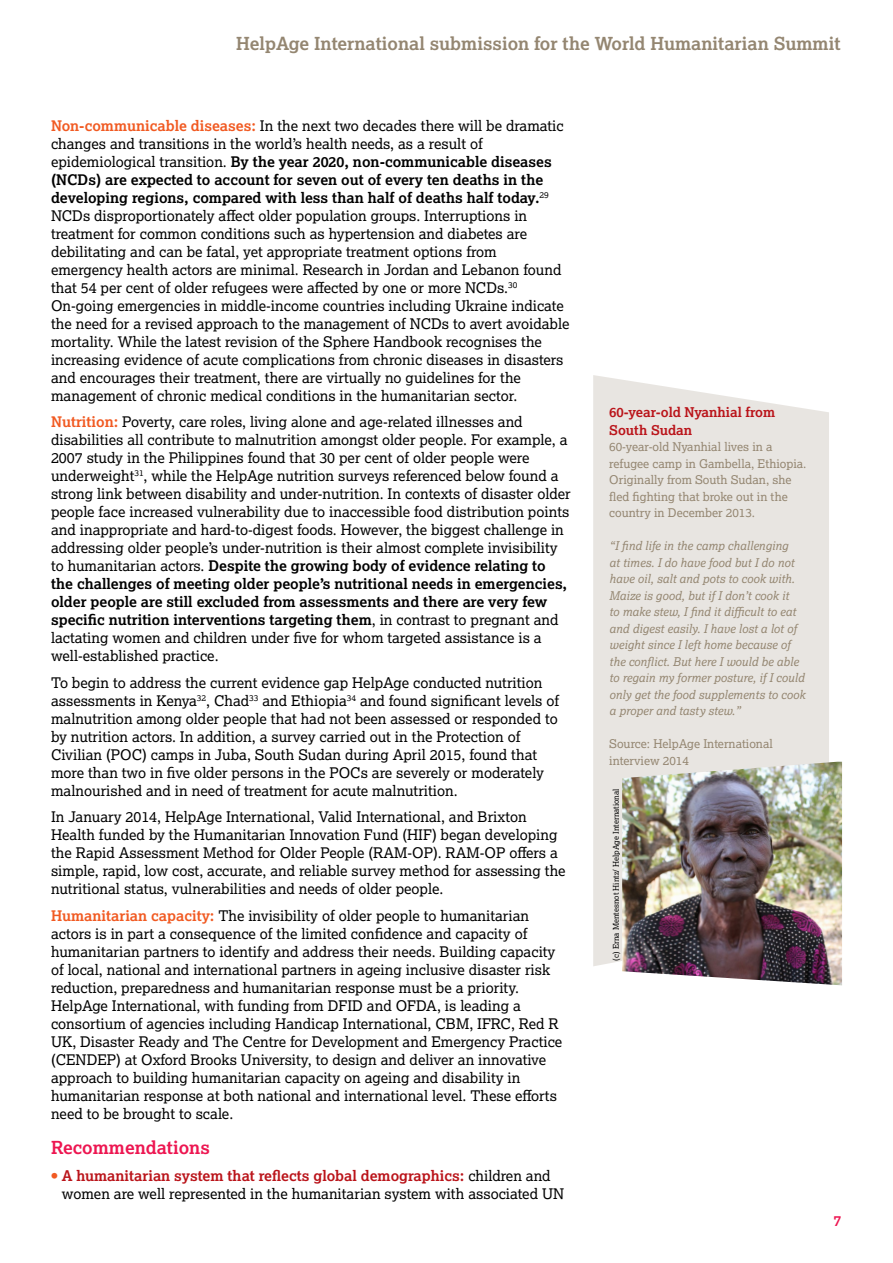
<style>
.page{position:relative;width:893px;height:1263px;background:#fff}
.page>*{position:absolute;margin:0;border:0;box-sizing:border-box;transform-origin:0 0}
.t1{font:700 18px "Lexia";color:#948671}
._3a_Text{font:700 18px "Lexia";color:#ed1651}
._3a_Text-2{font:14.7px/18px "Lexia";color:#000}
._3c_Text_with_bullet{font:14.7px/18px "Lexia";color:#000}
.t2{font:700 14.7px "Lexia";color:#ed1651}
.t3{font:700 13.5px/18px "Lexia";color:#ba141a}
.t4{font:italic 12px/16.5px "Lexia";color:#948671}
.t5{font:12px/16.5px "Lexia";color:#948671}
.t6{font:7.8px "Lexia";color:#000}
.s1{font-weight:700;color:#f15a22}
.s2{font-weight:700}
.s3{font-family:"Lexia X Bold";color:#f15a22}
.s4{font-weight:700;color:#ba141a}
</style>
<div class="page">
<img style="left:622px;top:762px;width:220px;height:223px">
<p class="t1" style="left:236px;top:32px;width:606px">HelpAge International submission for the World Humanitarian Summit</p>
<p class="_3a_Text-2" style="left:51px;top:116px;width:520px"><span class="s1">Non-communicable diseases:</span> In the next two decades there will be dramatic changes and transitions in the world’s health needs, as a result of epidemiological transition. <span class="s2">By the year 2020, non-communicable diseases (NCDs) are expected to account for seven out of every ten deaths in the developing regions, compared with less than half of deaths half today.</span><sup>29<br></sup>NCDs disproportionately affect older population groups. Interruptions in treatment for common conditions such as hypertension and diabetes are debilitating and can be fatal, yet appropriate treatment options from emergency health actors are minimal. Research in Jordan and Lebanon found that 54 per cent of older refugees were affected by one or more NCDs.<sup>30<br></sup>On-going emergencies in middle-income countries including Ukraine indicate the need for a revised approach to the management of NCDs to avert avoidable mortality. While the latest revision of the Sphere Handbook recognises the increasing evidence of acute complications from chronic diseases in disasters and encourages their treatment, there are virtually no guidelines for the management of chronic medical conditions in the humanitarian sector.</p>
<p class="_3a_Text-2" style="left:51px;top:412px;width:521px"><span class="s1">Nutrition:</span> Poverty, care roles, living alone and age-related illnesses and disabilities all contribute to malnutrition amongst older people. For example, a 2007 study in the Philippines found that 30 per cent of older people were underweight<sup>31</sup>, while the HelpAge nutrition surveys referenced below found a strong link between disability and under-nutrition. In contexts of disaster older people face increased vulnerability due to inaccessible food distribution points and inappropriate and hard-to-digest foods. However, the biggest challenge in addressing older people’s under-nutrition is their almost complete invisibility to humanitarian actors. <span class="s2">Despite the growing body of evidence relating to the challenges of meeting older people’s nutritional needs in emergencies, older people are still excluded from assessments and there are very few specific nutrition interventions targeting them</span>, in contrast to pregnant and lactating women and children under five for whom targeted assistance is a well-established practice.</p>
<p class="_3a_Text-2" style="left:51px;top:673px;width:510px">To begin to address the current evidence gap HelpAge conducted nutrition assessments in Kenya<sup>32</sup>, Chad<sup>33</sup> and Ethiopia<sup>34</sup> and found significant levels of malnutrition among older people that had not been assessed or responded to by nutrition actors. In addition, a survey carried out in the Protection of Civilian (POC) camps in Juba, South Sudan during April 2015, found that more than two in five older persons in the POCs are severely or moderately malnourished and in need of treatment for acute malnutrition.</p>
<p class="_3a_Text-2" style="left:51px;top:807px;width:516px">In January 2014, HelpAge International, Valid International, and Brixton Health funded by the Humanitarian Innovation Fund (HIF) began developing the Rapid Assessment Method for Older People (RAM-OP). RAM-OP offers a simple, rapid, low cost, accurate, and reliable survey method for assessing the nutritional status, vulnerabilities and needs of older people.</p>
<p class="_3a_Text-2" style="left:51px;top:906px;width:513px"><span class="s1">Humanitarian capacity:</span> The invisibility of older people to humanitarian actors is in part a consequence of the limited confidence and capacity of humanitarian partners to identify and address their needs. Building capacity of local, national and international partners in ageing inclusive disaster risk reduction, preparedness and humanitarian response must be a priority.<br>HelpAge International, with funding from DFID and OFDA, is leading a consortium of agencies including Handicap International, CBM, IFRC, Red R UK, Disaster Ready and The Centre for Development and Emergency Practice (CENDEP) at Oxford Brooks University, to design and deliver an innovative approach to building humanitarian capacity on ageing and disability in humanitarian response at both national and international level. These efforts need to be brought to scale.</p>
<p class="_3a_Text" style="left:51px;top:1136px;width:160px">Recommendations</p>
<p class="_3c_Text_with_bullet" style="left:62px;top:1166px;width:504px;text-indent:-11px"><span class="s3">•</span> <span class="s4">A humanitarian system that reflects global demographics:</span> children and women are well represented in the humanitarian system with associated UN</p>
<p class="t3" style="left:609px;top:402px;width:167px">60-year-old Nyanhial from<br>South Sudan</p>
<p class="t5" style="left:609px;top:438px;width:199px">60-year-old Nyanhial lives in a refugee camp in Gambella, Ethiopia.<br>Originally from South Sudan, she fled fighting that broke out in the country in December 2013.</p>
<p class="t4" style="left:609px;top:537px;width:197px">“I find life in the camp challenging<br>at times. I do have food but I do not have oil, salt and pots to cook with.<br>Maize is good, but if I don’t cook it<br>to make stew, I find it difficult to eat and digest easily. I have lost a lot of weight since I left home because of the conflict. But here I would be able to regain my former posture, if I could only get the food supplements to cook a proper and tasty stew.”</p>
<p class="t5" style="left:609px;top:735px;width:165px">Source: HelpAge International interview 2014</p>
<p class="t6" style="left:611px;top:960px;width:173px;rotate:-90deg">(c) Erna Mentesnot Hintz/ HelpAge International</p>
<p class="t2" style="left:833px;top:1211px;width:9px">7</p>
</div>
